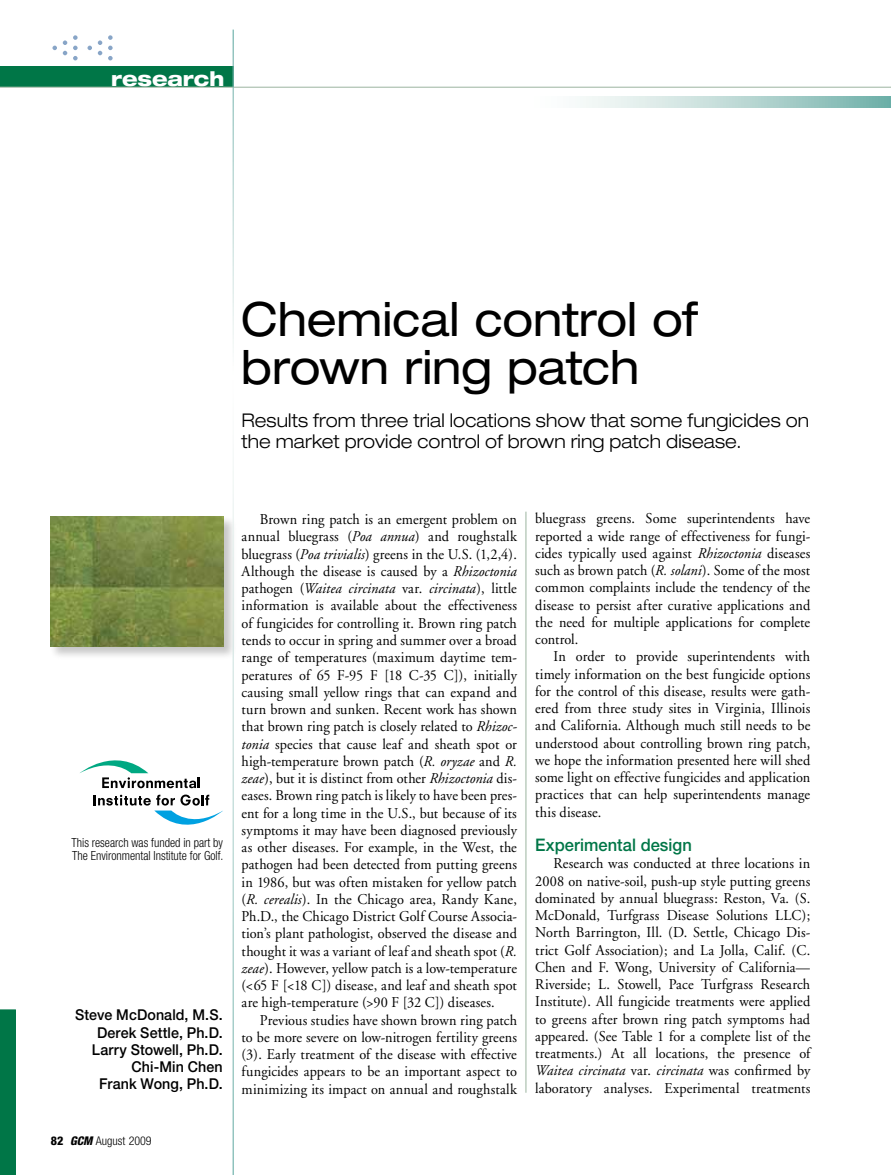
<style>
.page{position:relative;width:891px;height:1175px;background:#fff}
.page>*{position:absolute;margin:0;border:0;box-sizing:border-box;transform-origin:0 0}
.t1{font:expanded 47.25px/48px "Helvetica Neue";letter-spacing:-.005em;color:#000;scale:.95 1}
.t2{font:800 expanded 20.1px "Helvetica Neue";letter-spacing:-.005em;color:#fff;scale:.95 1}
.t3{font:300 expanded 18.9px/21px "Helvetica Neue";letter-spacing:.005em;color:#000;scale:.95 1}
.t4{font:500 17.4px "Helvetica Neue";letter-spacing:.005em;color:#007647;scale:.95 1}
.t5{font:15px/17.2px "Adobe Garamond";letter-spacing:.005em;color:#000;text-align:justify;scale:.95 1}
.t6{font:500 15px/17.2px "Helvetica Neue";letter-spacing:.005em;color:#000;text-align:right;scale:.95 1}
.t7{font:300 condensed 12.6px/13.5px "Helvetica Neue";color:#000;scale:.95 1}
.t8{font:300 condensed 12px "Helvetica Neue";color:#000}
.s1{font-weight:800}
.s2{font-weight:800;font-style:italic}
.s3{font-style:italic}
</style>
<div class="page">
<div style="left:0;top:67px;width:233px;height:20px;background:#007647"></div>
<svg style="left:580px;top:96px;width:311px;height:11px;background:#b9d7d3"></svg>
<div style="left:0;top:1009px;width:16px;height:165px;background:#007647"></div>
<hr style="left:0;top:87px;width:891px;height:1px;background:#a7bdaa">
<svg style="left:108px;top:35px;width:5px;height:5px"></svg>
<svg style="left:108px;top:46px;width:5px;height:4px"></svg>
<svg style="left:108px;top:56px;width:5px;height:4px"></svg>
<svg style="left:98px;top:40px;width:4px;height:5px"></svg>
<svg style="left:98px;top:51px;width:4px;height:4px"></svg>
<svg style="left:88px;top:46px;width:4px;height:4px"></svg>
<svg style="left:73px;top:35px;width:5px;height:5px"></svg>
<svg style="left:73px;top:46px;width:5px;height:4px"></svg>
<svg style="left:73px;top:56px;width:5px;height:4px"></svg>
<svg style="left:63px;top:40px;width:4px;height:5px"></svg>
<svg style="left:63px;top:51px;width:4px;height:4px"></svg>
<svg style="left:52px;top:46px;width:5px;height:4px"></svg>
<hr style="left:525px;top:511px;width:1px;height:581px;background:#a7bdaa">
<div style="left:49px;top:515px;width:188px;height:144px;background:#000;opacity:.22"></div>
<img style="left:50px;top:516px;width:173px;height:130px">
<hr style="left:233px;top:30px;width:1px;height:1144px;background:#fff">
<svg style="left:80px;top:760px;width:120px;height:28px"></svg>
<svg style="left:94px;top:794px;width:129px;height:31px"></svg>
<h2 class="t2" style="left:111px;top:65px;width:121px">research</h2>
<h1 class="t1" style="left:241px;top:294px;width:482px">Chemical control of brown ring patch</h1>
<p class="t3" style="left:241px;top:409px;width:599px">Results from three trial locations show that some fungicides on the market provide control of brown ring patch disease.</p>
<p class="t7" style="left:72px;top:835px;width:161px">This research was funded in part by<br>The Environmental Institute for Golf.</p>
<p class="t6" style="left:75px;top:1006px;width:157px">Steve McDonald, M.S.<br>Derek Settle, Ph.D.<br>Larry Stowell, Ph.D.<br>Chi-Min Chen<br>Frank Wong, Ph.D.</p>
<p class="t8" style="left:51px;top:1133px;width:102px"><span class="s1">82</span> <span class="s2">GCM</span> August 2009</p>
<p class="t5" style="left:242px;top:511px;width:291px;text-indent:18px">Brown ring patch is an emergent problem on annual bluegrass (<span class="s3">Poa annua</span>) and roughstalk bluegrass (<span class="s3">Poa trivialis</span>) greens in the U.S. (1,2,4).<br>Although the disease is caused by a <span class="s3">Rhizoctonia </span>pathogen (<span class="s3">Waitea circinata</span> var. <span class="s3">circinata</span>), little information is available about the effectiveness of fungicides for controlling it. Brown ring patch tends to occur in spring and summer over a broad range of temperatures (maximum daytime tem&shy;peratures of 65 F-95 F [18 C-35 C]), initially causing small yellow rings that can expand and turn brown and sunken. Recent work has shown that brown ring patch is closely related to <span class="s3">Rhizoc&shy;tonia</span> species that cause leaf and sheath spot or high-temperature brown patch (<span class="s3">R. oryzae</span> and <span class="s3">R. zeae</span>), but it is distinct from other <span class="s3">Rhizoctonia</span> dis&shy;eases. Brown ring patch is likely to have been pres&shy;ent for a long time in the U.S., but because of its symptoms it may have been diagnosed previously as other diseases. For example, in the West, the pathogen had been detected from putting greens in 1986, but was often mistaken for yellow patch (<span class="s3">R. cerealis</span>). In the Chicago area, Randy Kane, Ph.D., the Chicago District Golf Course Associa&shy;tion’s plant pathologist, observed the disease and thought it was a variant of leaf and sheath spot (<span class="s3">R. zeae</span>). However, yellow patch is a low-temperature (&lt;65 F [&lt;18 C]) disease, and leaf and sheath spot are high-temperature (&gt;90 F [32 C]) diseases.</p>
<p class="t5" style="left:242px;top:1011px;width:291px;text-indent:18px">Previous studies have shown brown ring patch to be more severe on low-nitrogen fertility greens (3). Early treatment of the disease with effective fungicides appears to be an important aspect to minimizing its impact on annual and roughstalk</p>
<p class="t5" style="left:535px;top:510px;width:291px">bluegrass greens. Some superintendents have reported a wide range of effectiveness for fungi&shy;cides typically used against <span class="s3">Rhizoctonia</span> diseases such as brown patch (<span class="s3">R. solani</span>). Some of the most common complaints include the tendency of the disease to persist after curative applications and the need for multiple applications for complete control.</p>
<p class="t5" style="left:535px;top:648px;width:291px;text-indent:18px">In order to provide superintendents with timely information on the best fungicide options for the control of this disease, results were gath&shy;ered from three study sites in Virginia, Illinois and California. Although much still needs to be understood about controlling brown ring patch, we hope the information presented here will shed some light on effective fungicides and application practices that can help superintendents manage this disease.</p>
<p class="t4" style="left:535px;top:834px;width:166px">Experimental design</p>
<p class="t5" style="left:535px;top:855px;width:291px;text-indent:18px">Research was conducted at three locations in 2008 on native-soil, push-up style putting greens dominated by annual bluegrass: Reston, Va. (S.<br>McDonald, Turfgrass Disease Solutions LLC); North Barrington, Ill. (D. Settle, Chicago Dis&shy;trict Golf Association); and La Jolla, Calif. (C.<br>Chen and F. Wong, University of California— Riverside; L. Stowell, Pace Turfgrass Research Institute). All fungicide treatments were applied to greens after brown ring patch symptoms had appeared. (See Table 1 for a complete list of the treatments.) At all locations, the presence of <span class="s3">Waitea circinata</span> var. <span class="s3">circinata</span> was confirmed by laboratory analyses. Experimental treatments</p>
</div>
